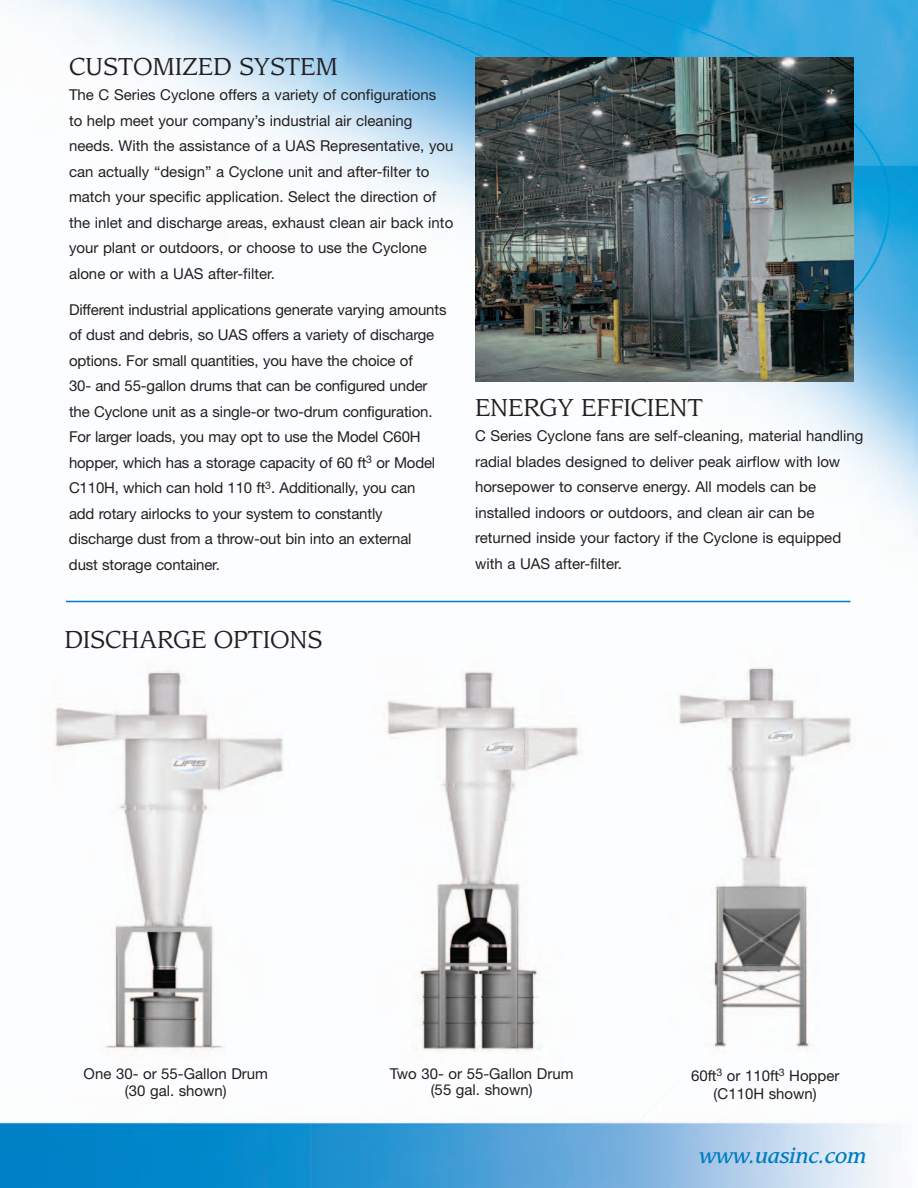
<style>
.page{position:relative;width:918px;height:1188px;background:#fff}
.page>*{position:absolute;margin:0;border:0;box-sizing:border-box;transform-origin:0 0}
.t1{font:24px "Leawood";letter-spacing:-.01em;color:#231f20}
.t2{font:italic 500 19.5px "Leawood";color:#007cc2}
.t3{font:15px/25.5px "Helvetica Neue";color:#231f20}
</style>
<div class="page">
<img style="left:0;top:0;width:918px;height:1188px">
<img style="left:476px;top:57px;width:377px;height:325px">
<img style="left:37px;top:657px;width:268px;height:412px">
<img style="left:370px;top:647px;width:251px;height:432px">
<img style="left:635px;top:636px;width:252px;height:441px">
<hr style="left:66px;top:601px;width:784px;height:1px;background:#007cc2">
<h1 class="t1" style="left:69px;top:55px;width:271px">CUSTOMIZED SYSTEM</h1>
<p class="t3" style="left:69px;top:83px;width:386px">The C Series Cyclone offers a variety of configurations<br>to help meet your company’s industrial air cleaning needs. With the assistance of a UAS Representative, you can actually “design” a Cyclone unit and after-filter to match your specific application. Select the direction of the inlet and discharge areas, exhaust clean air back into your plant or outdoors, or choose to use the Cyclone alone or with a UAS after-filter.</p>
<p class="t3" style="left:69px;top:298px;width:379px">Different industrial applications generate varying amounts of dust and debris, so UAS offers a variety of discharge options. For small quantities, you have the choice of<br>30- and 55-gallon drums that can be configured under the Cyclone unit as a single-or two-drum configuration.<br>For larger loads, you may opt to use the Model C60H hopper, which has a storage capacity of 60 ft<sup>3</sup> or Model C110H, which can hold 110 ft<sup>3</sup>. Additionally, you can<br>add rotary airlocks to your system to constantly discharge dust from a throw-out bin into an external<br>dust storage container.</p>
<h1 class="t1" style="left:475px;top:397px;width:229px">ENERGY EFFICIENT</h1>
<p class="t3" style="left:475px;top:424px;width:390px">C Series Cyclone fans are self-cleaning, material handling radial blades designed to deliver peak airflow with low horsepower to conserve energy. All models can be installed indoors or outdoors, and clean air can be returned inside your factory if the Cyclone is equipped with a UAS after-filter.</p>
<h1 class="t1" style="left:64px;top:629px;width:259px">DISCHARGE OPTIONS</h1>
<p class="t3" style="left:84px;top:1067px;width:186px;line-height:16.5px;text-align:center">One 30- or 55-Gallon Drum (30 gal. shown)</p>
<p class="t3" style="left:390px;top:1067px;width:185px;line-height:16.5px;text-align:center">Two 30- or 55-Gallon Drum (55 gal. shown)</p>
<p class="t3" style="left:691px;top:1068px;width:150px;line-height:18px;text-align:center">60ft<sup>3</sup> or 110ft<sup>3</sup> Hopper (C110H shown)</p>
<h2 class="t2" style="left:699px;top:1148px;width:169px">www.uasinc.com</h2>
</div>
